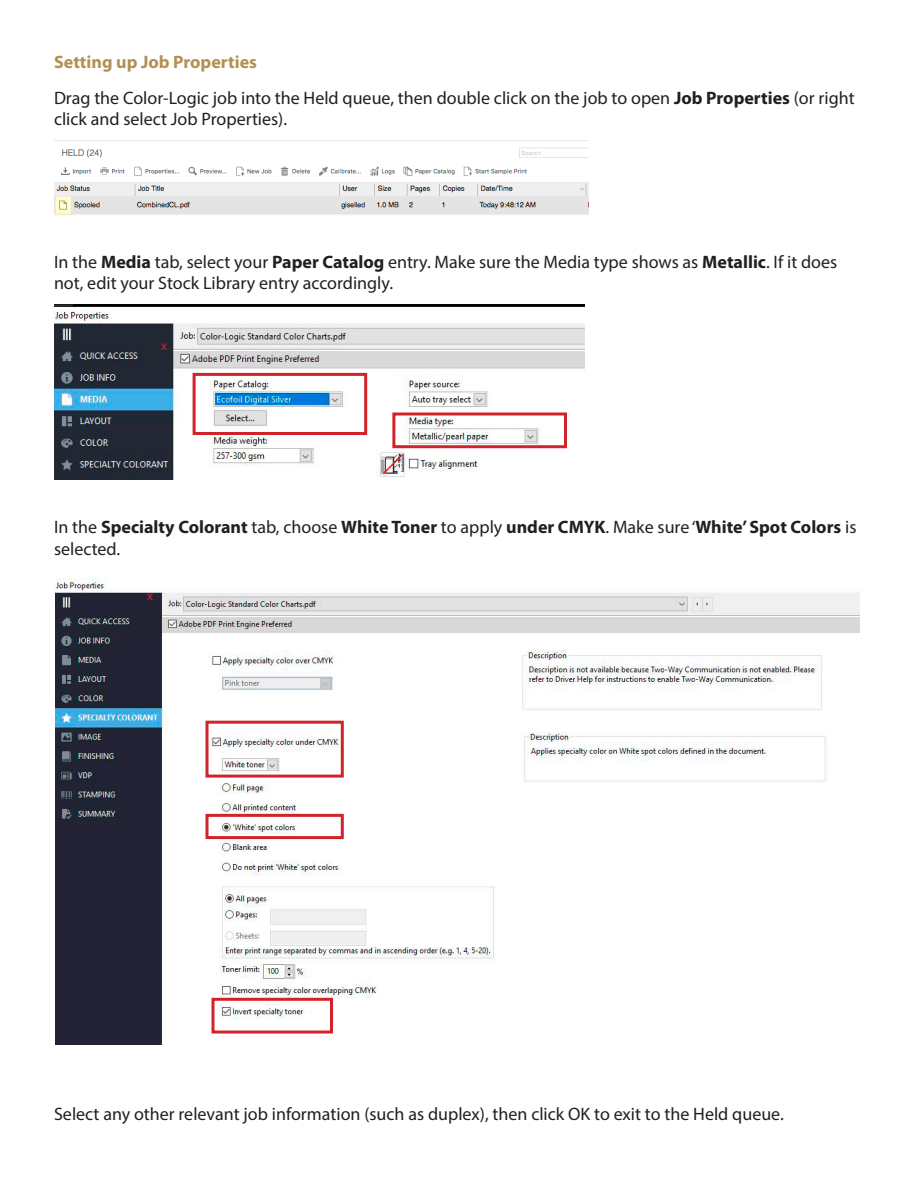
<style>
.page{position:relative;width:918px;height:1188px;background:#fff}
.page>*{position:absolute;margin:0;border:0;box-sizing:border-box;transform-origin:0 0}
.t1{font:18px/36px "Myriad Pro";color:#231f20}
.t2{font:700 18px/21.6px "Myriad Pro";color:#231f20}
.t3{font:12px "Arial";color:#d1232a}
.s1{font-weight:700;color:#b29053}
.s2{font-weight:700}
.s3{font-weight:400}
</style>
<div class="page">
<img style="left:54px;top:305px;width:531px;height:174px">
<div style="left:193px;top:373px;width:174px;height:62px;border:3px solid #d1232a"></div>
<div style="left:392px;top:412px;width:175px;height:36px;border:3px solid #d1232a"></div>
<img style="left:56px;top:579px;width:804px;height:465px">
<div style="left:212px;top:998px;width:121px;height:36px;border:3px solid #d1232a"></div>
<div style="left:206px;top:721px;width:138px;height:57px;border:3px solid #d1232a"></div>
<div style="left:206px;top:814px;width:138px;height:25px;border:3px solid #d1232a"></div>
<img style="left:54px;top:140px;width:535px;height:76px">
<p class="t1" style="left:54px;top:43px;width:802px"><span class="s1">Setting up Job Properties<br></span>Drag the Color-Logic job into the Held queue, then double click on the job to open <span class="s2">Job Properties</span> (or right</p>
<p class="t1" style="left:54px;top:101px;width:235px">click and select Job Properties).</p>
<p class="t1" style="left:54px;top:251px;width:785px;line-height:21.6px">In the <span class="s2">Media</span> tab, select your <span class="s2">Paper Catalog</span> entry. Make sure the Media type shows as <span class="s2">Metallic</span>. If it does not, edit your Stock Library entry accordingly.</p>
<p class="t3" style="left:161px;top:338px;width:7px">x</p>
<p class="t2" style="left:54px;top:516px;width:804px"><span class="s3">In the</span> Specialty Colorant <span class="s3">tab, choose</span> White Toner <span class="s3">to apply</span> under CMYK<span class="s3">. Make sure ‘</span>White’ Spot Colors <span class="s3">is selected.</span></p>
<p class="t3" style="left:147px;top:588px;width:7px">x</p>
<p class="t1" style="left:54px;top:1095px;width:731px">Select any other relevant job information (such as duplex), then click OK to exit to the Held queue.</p>
</div>
